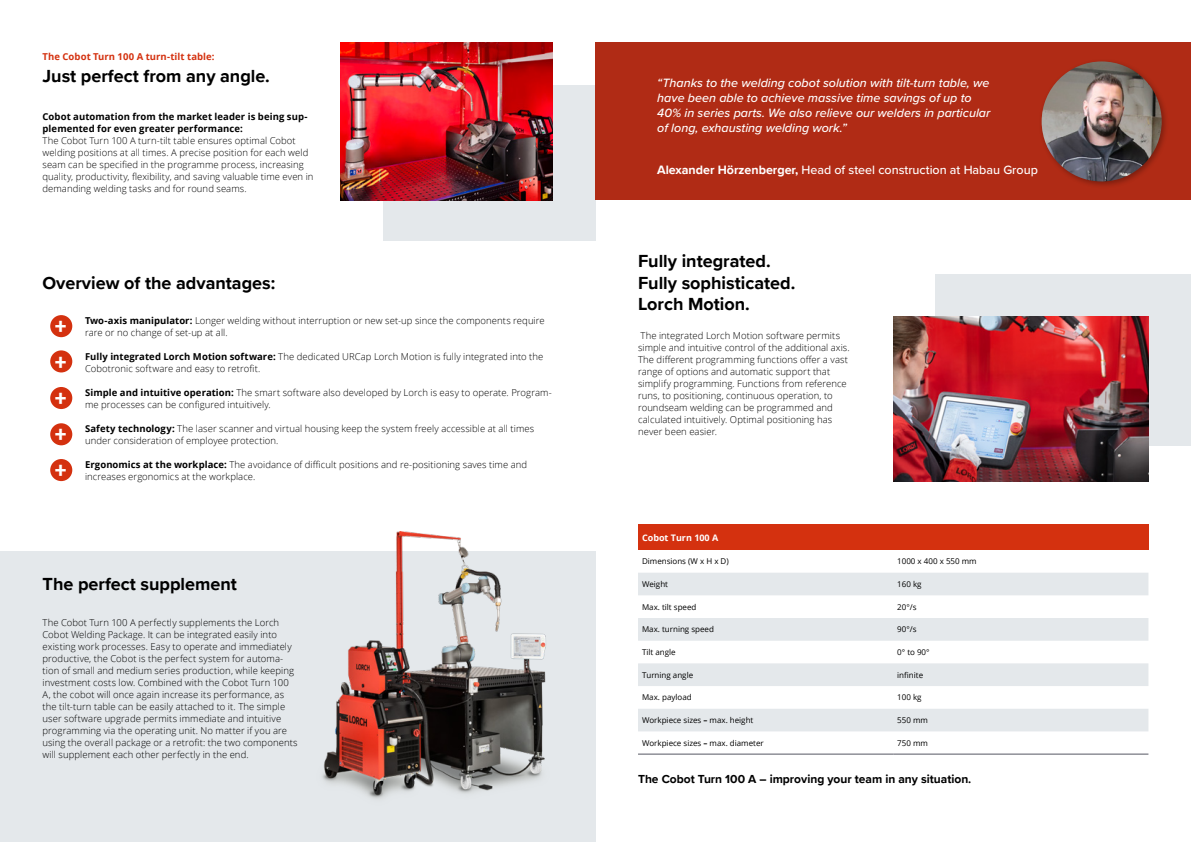
<style>
.page{position:relative;width:1191px;height:842px;background:#fff}
.page>*{position:absolute;margin:0;border:0;box-sizing:border-box;transform-origin:0 0}
.t1{font:900 23px "Proxima Nova";color:#fff}
.t2{font:700 18px/21.6px "Proxima Nova";color:#000}
.t3{font:italic 500 12.5px/15px "Proxima Nova";color:#fff}
.t4{font:500 12.5px "Proxima Nova";color:#fff}
.t5{font:700 12px "Proxima Nova";color:#000}
.t6{font:300 9.5px/12px "Open Sans";letter-spacing:.01em;color:#000}
.t7{font:700 9.5px/12px "Open Sans";letter-spacing:.01em;color:#000}
.t8{font:700 9.5px "Open Sans";letter-spacing:.005em;color:#d4310f}
.t9{font:700 9px "Open Sans";color:#fff}
.t10{font:8px "Open Sans";color:#000}
.s1{font-weight:700}
</style>
<div class="page">
<div style="left:0;top:551px;width:595px;height:291px;background:#e4e8eb"></div>
<img style="left:322px;top:531px;width:224px;height:268px">
<div style="left:383px;top:85px;width:212px;height:156px;background:#e4e8eb"></div>
<img style="left:340px;top:43px;width:213px;height:157px">
<div style="left:595px;top:43px;width:596px;height:157px;background:#b02b15"></div>
<div style="left:1038px;top:58px;width:131px;height:131px;background:#000;opacity:.3"></div>
<img style="left:1041px;top:61px;width:120px;height:120px;border-radius:60px">
<div style="left:935px;top:274px;width:256px;height:172px;background:#e4e8eb"></div>
<img style="left:893px;top:316px;width:255px;height:165px">
<div style="left:50px;top:315px;width:22px;height:22px;background:#d4310f;border-radius:50%"></div>
<div style="left:50px;top:459px;width:22px;height:22px;background:#d4310f;border-radius:50%"></div>
<div style="left:50px;top:423px;width:22px;height:22px;background:#d4310f;border-radius:50%"></div>
<div style="left:50px;top:387px;width:22px;height:22px;background:#d4310f;border-radius:50%"></div>
<div style="left:50px;top:350px;width:22px;height:22px;background:#d4310f;border-radius:50%"></div>
<div style="left:638px;top:524px;width:510px;height:26px;background:#d4310f"></div>
<svg style="left:638px;top:573px;width:510px;height:158px;fill:#e4e8eb"></svg>
<hr style="left:638px;top:754px;width:255px;height:1px;background:#555763">
<hr style="left:893px;top:754px;width:255px;height:1px;background:#555763">
<p class="t8" style="left:43px;top:50px;width:174px">The Cobot Turn 100 A turn-tilt table:</p>
<h2 class="t2" style="left:43px;top:64px;width:229px">Just perfect from any angle.</h2>
<p class="t7" style="left:43px;top:110px;width:266px">Cobot automation from the market leader is being sup&shy;plemented for even greater performance:</p>
<p class="t6" style="left:43px;top:134px;width:272px">The Cobot Turn 100 A turn-tilt table ensures optimal Cobot welding positions at all times. A precise position for each weld seam can be specified in the programme process, increasing quality, productivity, flexibility, and saving valuable time even in demanding welding tasks and for round seams.</p>
<h2 class="t2" style="left:43px;top:272px;width:234px">Overview of the advantages:</h2>
<p class="t6" style="left:85px;top:314px;width:461px"><span class="s1">Two-axis manipulator:</span> Longer welding without interruption or new set-up since the components require rare or no change of set-up at all.</p>
<p class="t6" style="left:85px;top:350px;width:460px"><span class="s1">Fully integrated Lorch Motion software:</span> The dedicated URCap Lorch Motion is fully integrated into the<br>Cobotronic software and easy to retrofit.</p>
<p class="t6" style="left:85px;top:386px;width:468px"><span class="s1">Simple and intuitive operation:</span> The smart software also developed by Lorch is easy to operate. Program&shy;me processes can be configured intuitively.</p>
<p class="t6" style="left:85px;top:422px;width:450px"><span class="s1">Safety technology:</span> The laser scanner and virtual housing keep the system freely accessible at all times under consideration of employee protection.</p>
<p class="t6" style="left:85px;top:458px;width:443px"><span class="s1">Ergonomics at the workplace:</span> The avoidance of difficult positions and re-positioning saves time and increases ergonomics at the workplace.</p>
<h1 class="t1" style="left:55px;top:309px;width:13px">+</h1>
<h1 class="t1" style="left:55px;top:345px;width:13px">+</h1>
<h1 class="t1" style="left:55px;top:381px;width:13px">+</h1>
<h1 class="t1" style="left:55px;top:418px;width:13px">+</h1>
<h1 class="t1" style="left:55px;top:453px;width:13px">+</h1>
<h2 class="t2" style="left:43px;top:573px;width:196px">The perfect supplement</h2>
<p class="t6" style="left:43px;top:616px;width:257px">The Cobot Turn 100 A perfectly supplements the Lorch Cobot Welding Package. It can be integrated easily into existing work processes. Easy to operate and immediately productive, the Cobot is the perfect system for automa&shy;tion of small and medium series production, while keeping investment costs low. Combined with the Cobot Turn 100<br>A, the cobot will once again increase its performance, as the tilt-turn table can be easily attached to it. The simple user software upgrade permits immediate and intuitive programming via the operating unit. No matter if you are using the overall package or a retrofit: the two components will supplement each other perfectly in the end.</p>
<h3 class="t3" style="left:657px;top:75px;width:335px">“Thanks to the welding cobot solution with tilt-turn table, we have been able to achieve massive time savings of up to 40% in series parts. We also relieve our welders in particular of long, exhausting welding work.”</h3>
<h3 class="t4" style="left:657px;top:161px;width:382px"><span class="s1">Alexander Hörzenberger,</span> Head of steel construction at Habau Group</h3>
<h2 class="t2" style="left:638px;top:250px;width:159px">Fully integrated.<br>Fully sophisticated.<br>Lorch Motion.</h2>
<p class="t6" style="left:638px;top:330px;width:213px">The integrated Lorch Motion software permits simple and intuitive control of the additional axis.<br>The different programming functions offer a vast range of options and automatic support that simplify programming. Functions from reference runs, to positioning, continuous operation, to roundseam welding can be programmed and calculated intuitively. Optimal positioning has never been easier.</p>
<p class="t9" style="left:642px;top:531px;width:78px">Cobot Turn 100 A</p>
<p class="t10" style="left:642px;top:556px;width:88px">Dimensions (W x H x D)</p>
<p class="t10" style="left:897px;top:556px;width:81px">1000 x 400 x 550 mm</p>
<p class="t10" style="left:642px;top:579px;width:28px">Weight</p>
<p class="t10" style="left:897px;top:579px;width:26px">160 kg</p>
<p class="t10" style="left:642px;top:601px;width:56px">Max. tilt speed</p>
<p class="t10" style="left:897px;top:601px;width:21px">20°/s</p>
<p class="t10" style="left:642px;top:624px;width:73px">Max. turning speed</p>
<p class="t10" style="left:897px;top:624px;width:21px">90°/s</p>
<p class="t10" style="left:642px;top:647px;width:35px">Tilt angle</p>
<p class="t10" style="left:897px;top:647px;width:34px">0° to 90°</p>
<p class="t10" style="left:642px;top:669px;width:53px">Turning angle</p>
<p class="t10" style="left:897px;top:669px;width:27px">infinite</p>
<p class="t10" style="left:642px;top:692px;width:51px">Max. payload</p>
<p class="t10" style="left:897px;top:692px;width:26px">100 kg</p>
<p class="t10" style="left:642px;top:715px;width:113px">Workpiece sizes <span class="s1">–</span> max. height</p>
<p class="t10" style="left:897px;top:715px;width:32px">550 mm</p>
<p class="t10" style="left:642px;top:737px;width:123px">Workpiece sizes <span class="s1">–</span> max. diameter</p>
<p class="t10" style="left:897px;top:737px;width:32px">750 mm</p>
<p class="t5" style="left:638px;top:770px;width:335px">The Cobot Turn 100 A – improving your team in any situation.</p>
</div>
